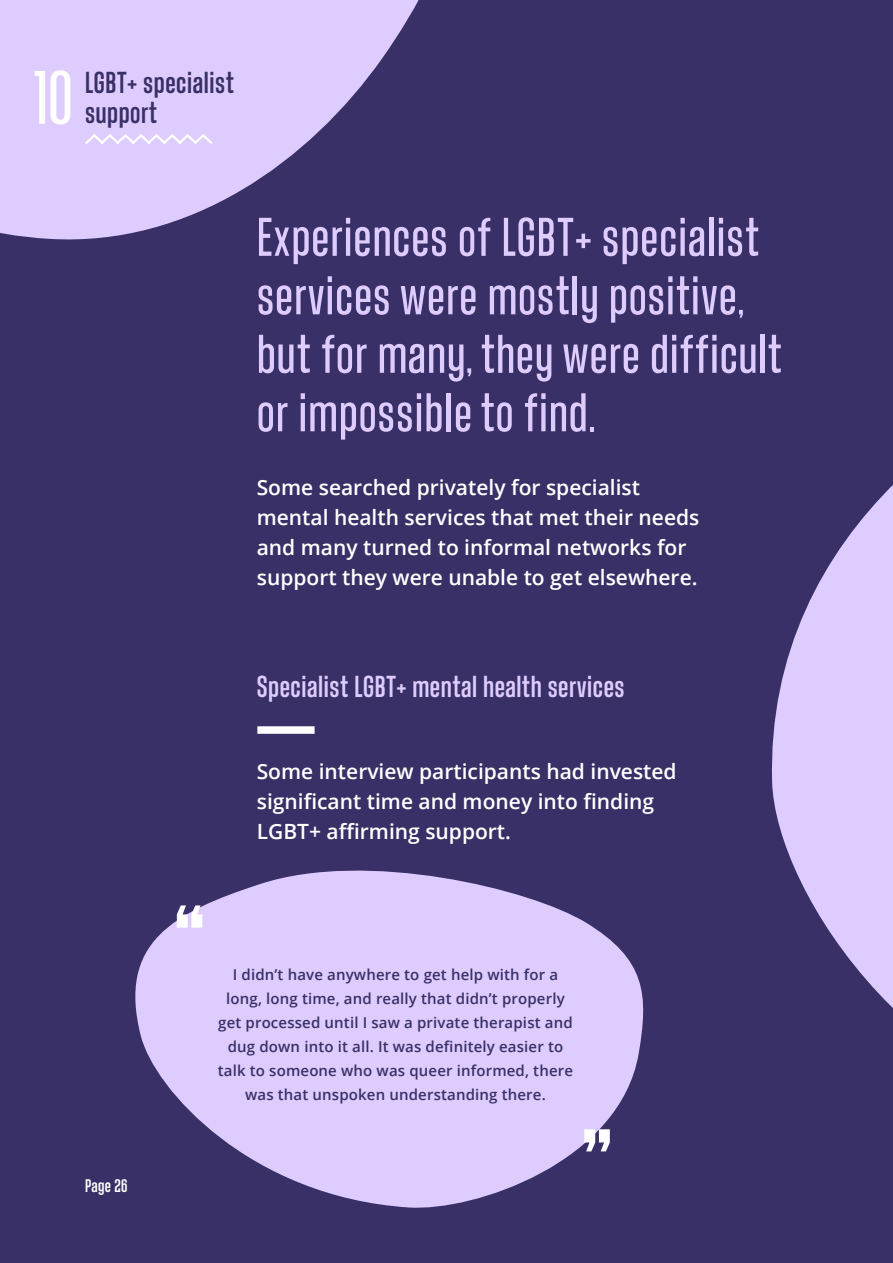
<style>
.page{position:relative;width:893px;height:1263px;background:#383066}
.page>*{position:absolute;margin:0;border:0;box-sizing:border-box;transform-origin:0 0}
.t1{font:500 75px "Landasans";color:#fff}
.t2{font:500 54px/58.5px "Landasans";letter-spacing:.02em;color:#deccff}
.t3{font:600 30px "Landasans";letter-spacing:.02em;color:#deccff}
.t4{font:600 30px/30px "Landasans";letter-spacing:.02em;color:#383066}
.t5{font:600 21px/30px "Open Sans";color:#fff}
.t6{font:600 18px "Landasans";letter-spacing:.02em;color:#fff}
.t7{font:600 15px/24px "Open Sans";letter-spacing:.01em;color:#383066;text-align:center}
</style>
<div class="page">
<svg style="left:0;top:0;width:419px;height:240px;fill:#deccff"></svg>
<svg style="left:771px;top:485px;width:122px;height:523px;fill:#deccff"></svg>
<svg style="left:83px;top:132px;width:131px;height:14px;background:#e4d6ff"></svg>
<svg style="left:135px;top:870px;width:509px;height:338px;fill:#deccff"></svg>
<svg style="left:177px;top:905px;width:25px;height:23px"></svg>
<svg style="left:584px;top:1129px;width:26px;height:22px"></svg>
<div style="left:257px;top:726px;width:58px;height:8px;background:#fff"></div>
<h1 class="t1" style="left:34px;top:59px;width:41px">10</h1>
<h3 class="t4" style="left:85px;top:68px;width:150px">LGBT+ specialist support</h3>
<h2 class="t2" style="left:257px;top:209px;width:526px">Experiences of LGBT+ specialist services were mostly positive, but for many, they were difficult or impossible to find.</h2>
<p class="t5" style="left:257px;top:472px;width:444px">Some searched privately for specialist mental health services that met their needs and many turned to informal networks for support they were unable to get elsewhere.</p>
<h3 class="t3" style="left:257px;top:670px;width:369px">Specialist LGBT+ mental health services</h3>
<p class="t5" style="left:257px;top:756px;width:421px">Some interview participants had invested significant time and money into finding<br>LGBT+ affirming support.</p>
<p class="t6" style="left:85px;top:1177px;width:44px">Page 26</p>
<p class="t7" style="left:218px;top:962px;width:357px">I didn’t have anywhere to get help with for a long, long time, and really that didn’t properly get processed until I saw a private therapist and dug down into it all. It was definitely easier to talk to someone who was queer informed, there was that unspoken understanding there.</p>
</div>
